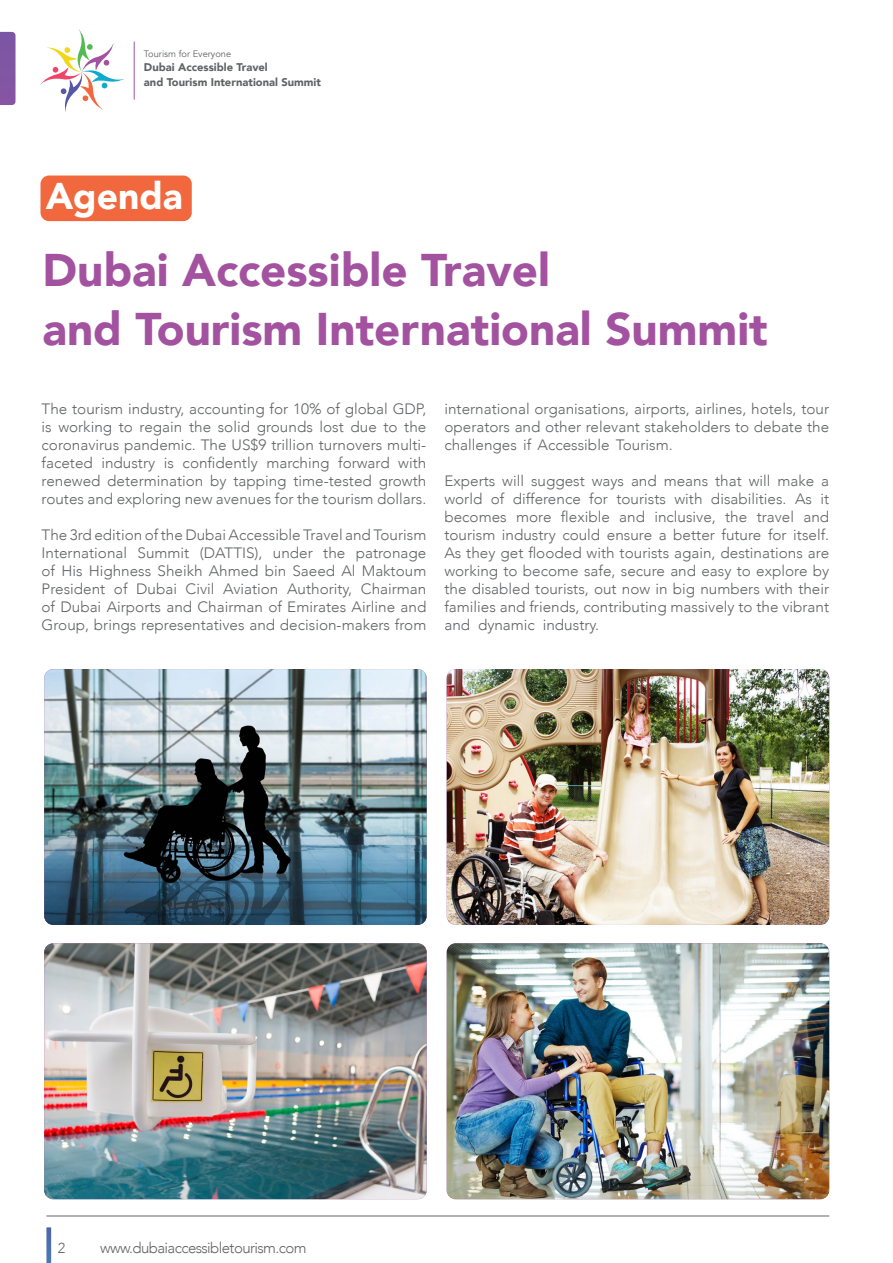
<style>
.page{position:relative;width:893px;height:1263px;background:#fff}
.page>*{position:absolute;margin:0;border:0;box-sizing:border-box;transform-origin:0 0}
.t1{font:900 45.75px/59.1px "Avenir";color:#a352a0}
.t2{font:900 37.2px "Avenir";color:#fff}
.t3{font:300 15px/18px "Avenir";color:#616364;text-align:justify}
.t4{font:300 15px "Avenir";letter-spacing:-.04em;color:#616364}
.t5{font:300 14.4px "Avenir";color:#616364}
.t6{font:900 11.1px/14.1px "Avenir";color:#616364}
.t7{font:9.3px "Avenir";color:#616364}
</style>
<div class="page">
<hr style="left:46px;top:1216px;width:783px;height:1px;background:#616364">
<svg style="left:46px;top:1227px;width:5px;height:36px"></svg>
<svg style="left:0;top:32px;width:16px;height:73px"></svg>
<svg style="left:41px;top:29px;width:83px;height:83px"></svg>
<hr style="left:134px;top:42px;width:1px;height:58px;background:#a352a0">
<img style="left:44px;top:669px;width:383px;height:256px">
<img style="left:44px;top:943px;width:383px;height:256px">
<img style="left:447px;top:669px;width:382px;height:256px">
<img style="left:447px;top:943px;width:382px;height:256px">
<div style="left:41px;top:176px;width:151px;height:45px;background:#f2683e;border-radius:9px"></div>
<p class="t7" style="left:144px;top:49px;width:89px">Tourism for Everyone</p>
<p class="t6" style="left:144px;top:60px;width:179px">Dubai Accessible Travel<br>and Tourism International Summit</p>
<h2 class="t2" style="left:46px;top:164px;width:139px">Agenda</h2>
<h1 class="t1" style="left:43px;top:239px;width:727px">Dubai Accessible Travel<br>and Tourism International Summit</h1>
<p class="t3" style="left:42px;top:400px;width:386px">The tourism industry, accounting for 10% of global GDP, is working to regain the solid grounds lost due to the coronavirus pandemic. The US$9 trillion turnovers multi&shy;faceted industry is confidently marching forward with renewed determination by tapping time-tested growth routes and exploring new avenues for the tourism dollars.</p>
<p class="t3" style="left:42px;top:526px;width:386px">The 3rd edition of the Dubai Accessible Travel and Tourism International Summit (DATTIS), under the patronage of His Highness Sheikh Ahmed bin Saeed Al Maktoum President of Dubai Civil Aviation Authority, Chairman of Dubai Airports and Chairman of Emirates Airline and Group, brings representatives and decision-makers from</p>
<p class="t3" style="left:444px;top:400px;width:386px">international organisations, airports, airlines, hotels, tour operators and other relevant stakeholders to debate the challenges if Accessible Tourism.</p>
<p class="t3" style="left:444px;top:472px;width:386px">Experts will suggest ways and means that will make a world of difference for tourists with disabilities. As it becomes more flexible and inclusive, the travel and tourism industry could ensure a better future for itself.<br>As they get flooded with tourists again, destinations are working to become safe, secure and easy to explore by the disabled tourists, out now in big numbers with their families and friends, contributing massively to the vibrant and dynamic industry.</p>
<p class="t5" style="left:58px;top:1239px;width:9px">2</p>
<p class="t4" style="left:100px;top:1239px;width:208px">www.dubaiaccessibletourism.com</p>
</div>
